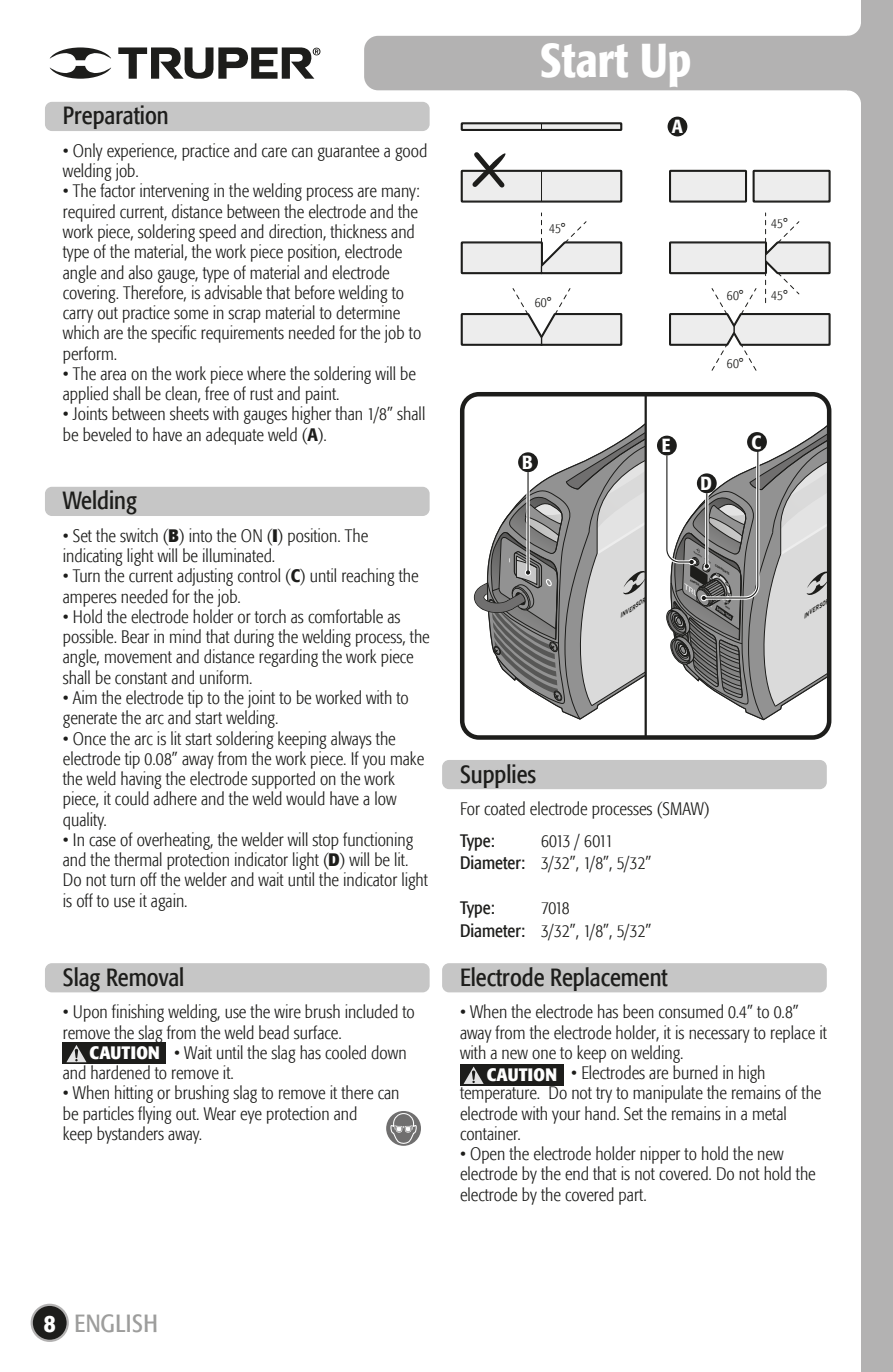
<style>
.page{position:relative;width:893px;height:1372px;background:#fff}
.page>*{position:absolute;margin:0;border:0;box-sizing:border-box;transform-origin:0 0}
.t1{font:500 condensed 47.25px "Formata";color:#fff}
.t2{font:condensed 24.75px "Formata";color:#1d1d1b}
.t3{font:condensed 24.75px "Formata";letter-spacing:.02em;color:#9d9d9c}
.t4{font:500 condensed 24.75px "Formata";color:#fff}
.t5{font:500 condensed 18.9px "Formata";color:#fff}
.t6{font:300 condensed 18px/20.2px "Formata";color:#1d1d1b}
.t7{font:300 condensed 18px/22.5px "Formata";letter-spacing:-.03em;color:#1d1d1b}
.t8{font:700 condensed 18px "Formata";letter-spacing:.01em;color:#fff}
.t9{font:condensed 18px "Formata";color:#1d1d1b}
.t10{font:300 condensed 13.5px "Formata";letter-spacing:.01em;color:#1d1d1b}
.t11{font:italic 700 5.85px "Interstate";color:#1d1d1b}
.t12{font:italic 900 2.7px "Interstate";color:#1d1d1b;scale:1.13 1}
.s1{font-weight:500}
.s2{font-weight:700}
.s3{font-weight:400}
</style>
<div class="page">
<div style="left:861px;top:0;width:32px;height:1371px;background:#b3b2b2"></div>
<div style="left:364px;top:36px;width:497px;height:54px;background:#b3b2b2;border-radius:14px"></div>
<svg style="left:847px;top:24px;width:14px;height:78px"></svg>
<div style="left:45px;top:102px;width:385px;height:29px;background:#c6c6c6;border-radius:7px"></div>
<div style="left:45px;top:487px;width:385px;height:29px;background:#c6c6c6;border-radius:7px"></div>
<div style="left:442px;top:963px;width:385px;height:29px;background:#c6c6c6;border-radius:7px"></div>
<div style="left:45px;top:963px;width:385px;height:29px;background:#c6c6c6;border-radius:7px"></div>
<div style="left:461px;top:122px;width:161px;height:9px;border:3px solid #1d1d1b"></div>
<div style="left:461px;top:241px;width:82px;height:33px;border:3px solid #1d1d1b"></div>
<div style="left:753px;top:170px;width:78px;height:32px;border:3px solid #1d1d1b"></div>
<div style="left:669px;top:170px;width:78px;height:32px;border:3px solid #1d1d1b"></div>
<div style="left:461px;top:170px;width:161px;height:32px;border:3px solid #1d1d1b"></div>
<div style="left:461px;top:123px;width:160px;height:7px;background:#ededed;border:1px solid #1d1d1b"></div>
<div style="left:461px;top:242px;width:81px;height:31px;background:#ededed;border:1px solid #1d1d1b"></div>
<div style="left:753px;top:171px;width:77px;height:31px;background:#ededed;border:1px solid #1d1d1b"></div>
<div style="left:670px;top:171px;width:76px;height:31px;background:#ededed;border:1px solid #1d1d1b"></div>
<svg style="left:460px;top:288px;width:163px;height:58px"></svg>
<svg style="left:539px;top:213px;width:84px;height:62px"></svg>
<svg style="left:669px;top:213px;width:162px;height:158px"></svg>
<div style="left:461px;top:171px;width:160px;height:31px;background:#ededed;border:1px solid #1d1d1b"></div>
<hr style="left:541px;top:171px;width:1px;height:30px;background:#1d1d1b">
<div style="left:32px;top:1304px;width:36px;height:36px;background:#1d1d1b;border-radius:50%"></div>
<div style="left:31px;top:1303px;width:38px;height:38px;border:2px solid #b3b2b2;border-radius:50%"></div>
<svg style="left:50px;top:47px;width:270px;height:32px"></svg>
<div style="left:460px;top:1064px;width:103px;height:21px;background:#1d1d1b"></div>
<svg style="left:463px;top:1066px;width:21px;height:18px"></svg>
<div style="left:63px;top:1042px;width:103px;height:21px;background:#1d1d1b"></div>
<svg style="left:66px;top:1045px;width:21px;height:18px"></svg>
<svg style="left:386px;top:1110px;width:35px;height:35px"></svg>
<svg style="left:389px;top:1112px;width:28px;height:32px"></svg>
<div style="left:668px;top:117px;width:19px;height:19px;background:#1d1d1b;border-radius:50%"></div>
<svg style="left:468px;top:152px;width:41px;height:36px"></svg>
<div style="left:460px;top:392px;width:371px;height:347px;border:4px solid #1d1d1b;border-radius:17px"></div>
<hr style="left:645px;top:394px;width:2px;height:343px;background:#1d1d1b">
<svg style="left:473px;top:409px;width:172px;height:310px"></svg>
<div style="left:518px;top:452px;width:20px;height:20px;background:#1d1d1b;border-radius:50%"></div>
<div style="left:657px;top:435px;width:20px;height:20px;background:#1d1d1b;border-radius:50%"></div>
<div style="left:442px;top:760px;width:385px;height:29px;background:#c6c6c6;border-radius:7px"></div>
<svg style="left:663px;top:410px;width:166px;height:309px"></svg>
<h2 class="t2" style="left:63px;top:101px;width:107px">Preparation</h2>
<p class="t6" style="left:63px;top:141px;width:366px">• Only experience, practice and care can guarantee a good welding job.</p>
<p class="t6" style="left:63px;top:181px;width:360px">• The factor intervening in the welding process are many: required current, distance between the electrode and the work piece, soldering speed and direction, thickness and type of the material, the work piece position, electrode angle and also gauge, type of material and electrode covering. Therefore, is advisable that before welding to carry out practice some in scrap material to determine which are the specific requirements needed for the job to perform.</p>
<p class="t6" style="left:63px;top:363px;width:355px">• The area on the work piece where the soldering will be applied shall be clean, free of rust and paint.</p>
<p class="t6" style="left:63px;top:404px;width:364px">• Joints between sheets with gauges higher than 1/8” shall be beveled to have an adequate weld (<span class="s1">A</span>).</p>
<h2 class="t2" style="left:63px;top:486px;width:75px">Welding</h2>
<p class="t6" style="left:63px;top:525px;width:307px">• Set the switch (<span class="s2">B</span>) into the ON (<span class="s2">I</span>) position. The indicating light will be illuminated.</p>
<p class="t6" style="left:63px;top:566px;width:357px">• Turn the current adjusting control (<span class="s1">C</span>) until reaching the amperes needed for the job.</p>
<p class="t6" style="left:63px;top:606px;width:368px">• Hold the electrode holder or torch as comfortable as possible. Bear in mind that during the welding process, the angle, movement and distance regarding the work piece shall be constant and uniform.</p>
<p class="t6" style="left:63px;top:687px;width:347px">• Aim the electrode tip to the joint to be worked with to generate the arc and start welding.</p>
<p class="t6" style="left:63px;top:728px;width:363px">• Once the arc is lit start soldering keeping always the electrode tip 0.08” away from the work piece. If you make the weld having the electrode supported on the work piece, it could adhere and the weld would have a low quality.</p>
<p class="t6" style="left:63px;top:829px;width:367px">• In case of overheating, the welder will stop functioning and the thermal protection indicator light (<span class="s2">D</span>) will be lit.<br>Do not turn off the welder and wait until the indicator light is off to use it again.</p>
<h2 class="t2" style="left:63px;top:962px;width:123px">Slag Removal</h2>
<p class="t6" style="left:63px;top:1002px;width:353px">• Upon finishing welding, use the wire brush included to remove the slag from the weld bead surface.</p>
<p class="t6" style="left:63px;top:1042px;width:345px;text-indent:111px">• Wait until the slag has cooled down and hardened to remove it.</p>
<p class="t6" style="left:63px;top:1083px;width:338px">• When hitting or brushing slag to remove it there can be particles flying out. Wear eye protection and<br>keep bystanders away.</p>
<p class="t8" style="left:90px;top:1041px;width:72px">CAUTION</p>
<h1 class="t1" style="left:540px;top:32px;width:153px">Start Up</h1>
<p class="t10" style="left:549px;top:220px;width:18px">45°</p>
<p class="t10" style="left:535px;top:295px;width:18px">60°</p>
<p class="t5" style="left:522px;top:451px;width:12px">B</p>
<p class="t5" style="left:672px;top:115px;width:13px">A</p>
<p class="t10" style="left:771px;top:215px;width:18px">45°</p>
<p class="t10" style="left:727px;top:287px;width:18px">60°</p>
<p class="t10" style="left:771px;top:287px;width:18px">45°</p>
<p class="t10" style="left:727px;top:355px;width:18px">60°</p>
<p class="t5" style="left:662px;top:434px;width:10px">E</p>
<p class="t5" style="left:751px;top:430px;width:11px">C</p>
<p class="t5" style="left:700px;top:472px;width:13px">D</p>
<p class="t12" style="left:692px;top:578px;width:16px;rotate:34deg">AMPERAJE</p>
<p class="t12" style="left:716px;top:563px;width:17px;rotate:34deg">CORRIENTE</p>
<p class="t11" style="left:618px;top:613px;width:35px;rotate:-33deg">INVERSORA</p>
<p class="t11" style="left:801px;top:614px;width:35px;rotate:-33deg">INVERSORA</p>
<h2 class="t2" style="left:460px;top:759px;width:78px">Supplies</h2>
<p class="t6" style="left:460px;top:798px;width:251px">For coated electrode processes (SMAW)</p>
<p class="t9" style="left:460px;top:829px;width:36px">Type:</p>
<p class="t7" style="left:460px;top:829px;width:193px;text-indent:81px">6013 / 6011<br><span class="s3">Diameter:</span> 3/32”, 1/8”, 5/32”</p>
<p class="t9" style="left:460px;top:897px;width:36px">Type:</p>
<p class="t6" style="left:460px;top:896px;width:193px;line-height:22.5px;text-align:center">7018<br><span class="s3">Diameter:</span> 3/32”, 1/8”, 5/32”</p>
<h2 class="t2" style="left:460px;top:962px;width:209px">Electrode Replacement</h2>
<p class="t6" style="left:460px;top:1002px;width:368px">• When the electrode has been consumed 0.4” to 0.8” away from the electrode holder, it is necessary to replace it with a new one to keep on welding.</p>
<p class="t6" style="left:460px;top:1062px;width:363px;text-indent:111px">• Electrodes are burned in high temperature. Do not try to manipulate the remains of the electrode with your hand. Set the remains in a metal container.</p>
<p class="t6" style="left:460px;top:1143px;width:357px">• Open the electrode holder nipper to hold the new electrode by the end that is not covered. Do not hold the electrode by the covered part.</p>
<p class="t8" style="left:487px;top:1063px;width:72px">CAUTION</p>
<h2 class="t4" style="left:44px;top:1307px;width:13px">8</h2>
<h2 class="t3" style="left:74px;top:1308px;width:85px">ENGLISH</h2>
</div>
